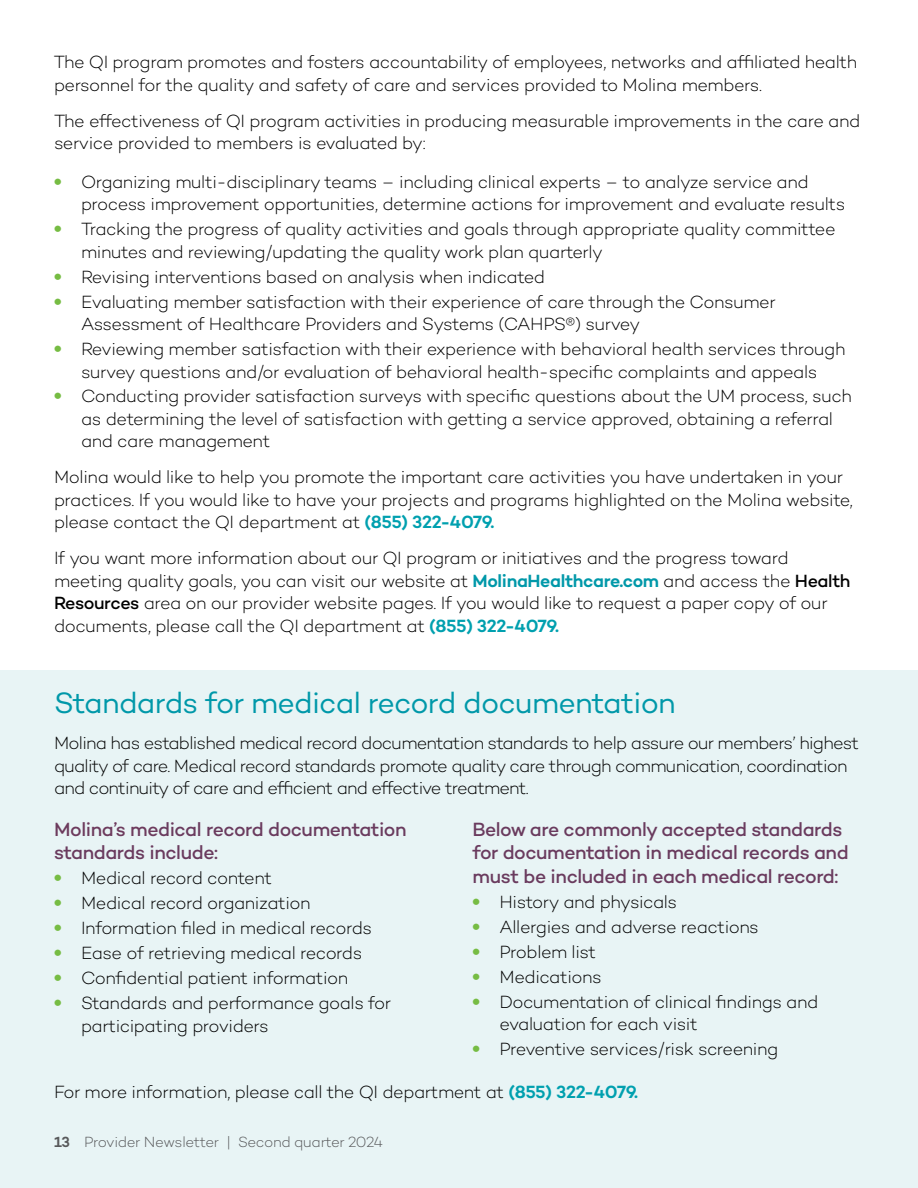
<style>
.page{position:relative;width:918px;height:1188px;background:#fff}
.page>*{position:absolute;margin:0;border:0;box-sizing:border-box;transform-origin:0 0}
.t1{font:30px "Campton";letter-spacing:-.03em;color:#0098a9}
.t2{font:500 19.5px/23.4px "Campton";letter-spacing:-.025em;color:#6a3b5e}
.t3{font:300 18px/22.5px "Campton";letter-spacing:-.03em;color:#000}
.t4{font:300 15px "Campton";letter-spacing:-.03em;color:#58595b}
.s1{font-weight:700;font-size:21px;color:#76bc43}
.s2{font-weight:600;color:#00a0af}
.s3{font-weight:600;color:#0098a9}
.s4{font-weight:500}
.s5{color:#6d3b5d}
.s6{font-weight:600}
</style>
<div class="page">
<div style="left:0;top:670px;width:918px;height:518px;background:#e8f4f5"></div>
<p class="t3" style="left:54px;top:51px;width:805px">The QI program promotes and fosters accountability of employees, networks and affiliated health personnel for the quality and safety of care and services provided to Molina members.</p>
<p class="t3" style="left:54px;top:109px;width:808px">The effectiveness of QI program activities in producing measurable improvements in the care and service provided to members is evaluated by:</p>
<p class="t3" style="left:81px;top:170px;width:766px;text-indent:-27px"><span class="s1">•</span> Organizing multi-disciplinary teams – including clinical experts – to analyze service and process improvement opportunities, determine actions for improvement and evaluate results</p>
<p class="t3" style="left:81px;top:218px;width:756px;text-indent:-27px"><span class="s1">•</span> Tracking the progress of quality activities and goals through appropriate quality committee minutes and reviewing/updating the quality work plan quarterly</p>
<p class="t3" style="left:54px;top:265px;width:493px"><span class="s1">•</span> Revising interventions based on analysis when indicated</p>
<p class="t3" style="left:81px;top:290px;width:696px;text-indent:-27px"><span class="s1">•</span> Evaluating member satisfaction with their experience of care through the Consumer<br>Assessment of Healthcare Providers and Systems (CAHPS®) survey</p>
<p class="t3" style="left:54px;top:337px;width:793px;text-align:center"><span class="s1">•</span> Reviewing member satisfaction with their experience with behavioral health services through survey questions and/or evaluation of behavioral health-specific complaints and appeals</p>
<p class="t3" style="left:81px;top:385px;width:772px;text-indent:-27px"><span class="s1">•</span> Conducting provider satisfaction surveys with specific questions about the UM process, such as determining the level of satisfaction with getting a service approved, obtaining a referral and care management</p>
<p class="t3" style="left:54px;top:466px;width:800px">Molina would like to help you promote the important care activities you have undertaken in your practices. If you would like to have your projects and programs highlighted on the Molina website, please contact the QI department at <span class="s2">(855) 322-4079.</span></p>
<p class="t3" style="left:54px;top:547px;width:798px">If you want more information about our QI program or initiatives and the progress toward meeting quality goals, you can visit our website at <span class="s3">MolinaHealthcare.com</span> and access the <span class="s4">Health Resources</span> area on our provider website pages. If you would like to request a paper copy of our documents, please call the QI department at <span class="s2">(855) 322-4079.</span></p>
<h2 class="t1" style="left:54px;top:684px;width:623px">Standards for medical record documentation</h2>
<p class="t3" style="left:54px;top:732px;width:807px">Molina has established medical record documentation standards to help assure our members’ highest quality of care. Medical record standards promote quality care through communication, coordination and continuity of care and efficient and effective treatment.</p>
<h3 class="t2" style="left:54px;top:817px;width:354px"><span class="s5">Molina’s me</span>dical record documentation standards include:</h3>
<p class="t3" style="left:54px;top:867px;width:219px"><span class="s1">•</span> Medical record content</p>
<p class="t3" style="left:54px;top:892px;width:258px"><span class="s1">•</span> Medical record organization</p>
<p class="t3" style="left:54px;top:917px;width:320px"><span class="s1">•</span> Information filed in medical records</p>
<p class="t3" style="left:54px;top:942px;width:310px"><span class="s1">•</span> Ease of retrieving medical records</p>
<p class="t3" style="left:54px;top:966px;width:296px"><span class="s1">•</span> Confidential patient information</p>
<p class="t3" style="left:81px;top:991px;width:312px;text-indent:-27px"><span class="s1">•</span> Standards and performance goals for participating providers</p>
<h3 class="t2" style="left:473px;top:817px;width:378px">Below are commonly accepted standards for documentation in medical records and must be included in each medical record:</h3>
<p class="t3" style="left:473px;top:890px;width:206px"><span class="s1">•</span> History and physicals</p>
<p class="t3" style="left:473px;top:915px;width:288px"><span class="s1">•</span> Allergies and adverse reactions</p>
<p class="t3" style="left:473px;top:940px;width:125px"><span class="s1">•</span> Problem list</p>
<p class="t3" style="left:473px;top:965px;width:131px"><span class="s1">•</span> Medications</p>
<p class="t3" style="left:500px;top:990px;width:320px;text-indent:-27px"><span class="s1">•</span> Documentation of clinical findings and evaluation for each visit</p>
<p class="t3" style="left:473px;top:1037px;width:307px"><span class="s1">•</span> Preventive services/risk screening</p>
<p class="t3" style="left:54px;top:1080px;width:586px">For more information, please call the QI department at <span class="s2">(855) 322-4079.</span></p>
<p class="t4" style="left:54px;top:1132px;width:331px"><span class="s6">13</span> Provider Newsletter | Second quarter 2024</p>
</div>
